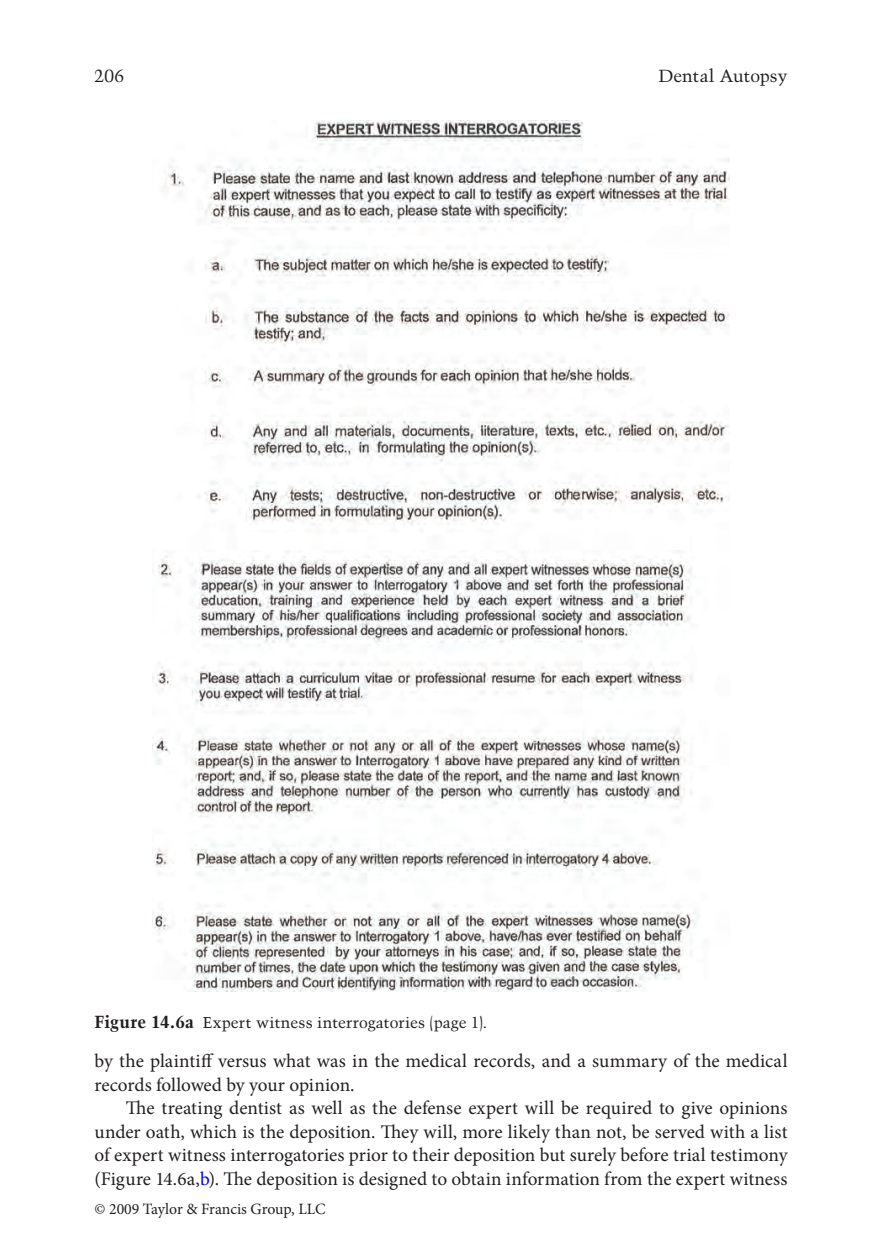
<style>
.page{position:relative;width:882px;height:1260px;background:#fff}
.page>*{position:absolute;margin:0;border:0;box-sizing:border-box;transform-origin:0 0}
.t1{font:19.25px "Minion Pro";color:#231f20}
.t2{font:17.5px "Trump Mediaeval LT Std";letter-spacing:.005em;color:#231f20}
.t3{font:15.75px "Trump Mediaeval LT Std";letter-spacing:.01em;color:#231f20}
.t4{font:15.75px "Minion Pro";letter-spacing:-.005em;color:#231f20}
.s1{font-weight:700;font-size:17.5px}
.s2{color:#00f}
</style>
<div class="page">
<img style="left:153px;top:121px;width:576px;height:871px">
<p class="t2" style="left:94px;top:65px;width:31px">206</p>
<p class="t2" style="left:659px;top:65px;width:130px">Dental Autopsy</p>
<p class="t3" style="left:94px;top:1013px;width:394px"><span class="s1">Figure 14.6a</span> Expert witness interrogatories (page 1).</p>
<p class="t1" style="left:94px;top:1048px;width:695px">by the plaintiff versus what was in the medical records, and a summary of the medical</p>
<p class="t1" style="left:94px;top:1072px;width:262px">records followed by your opinion.</p>
<p class="t1" style="left:126px;top:1095px;width:663px">The treating dentist as well as the defense expert will be required to give opinions</p>
<p class="t1" style="left:94px;top:1119px;width:695px">under oath, which is the deposition. They will, more likely than not, be served with a list</p>
<p class="t1" style="left:94px;top:1142px;width:695px">of expert witness interrogatories prior to their deposition but surely before trial testimony</p>
<p class="t1" style="left:94px;top:1166px;width:695px">(Figure 14.6a,<span class="s2">b</span>). The deposition is designed to obtain information from the expert witness</p>
<p class="t4" style="left:94px;top:1198px;width:233px">© 2009 Taylor &amp; Francis Group, LLC</p>
</div>
